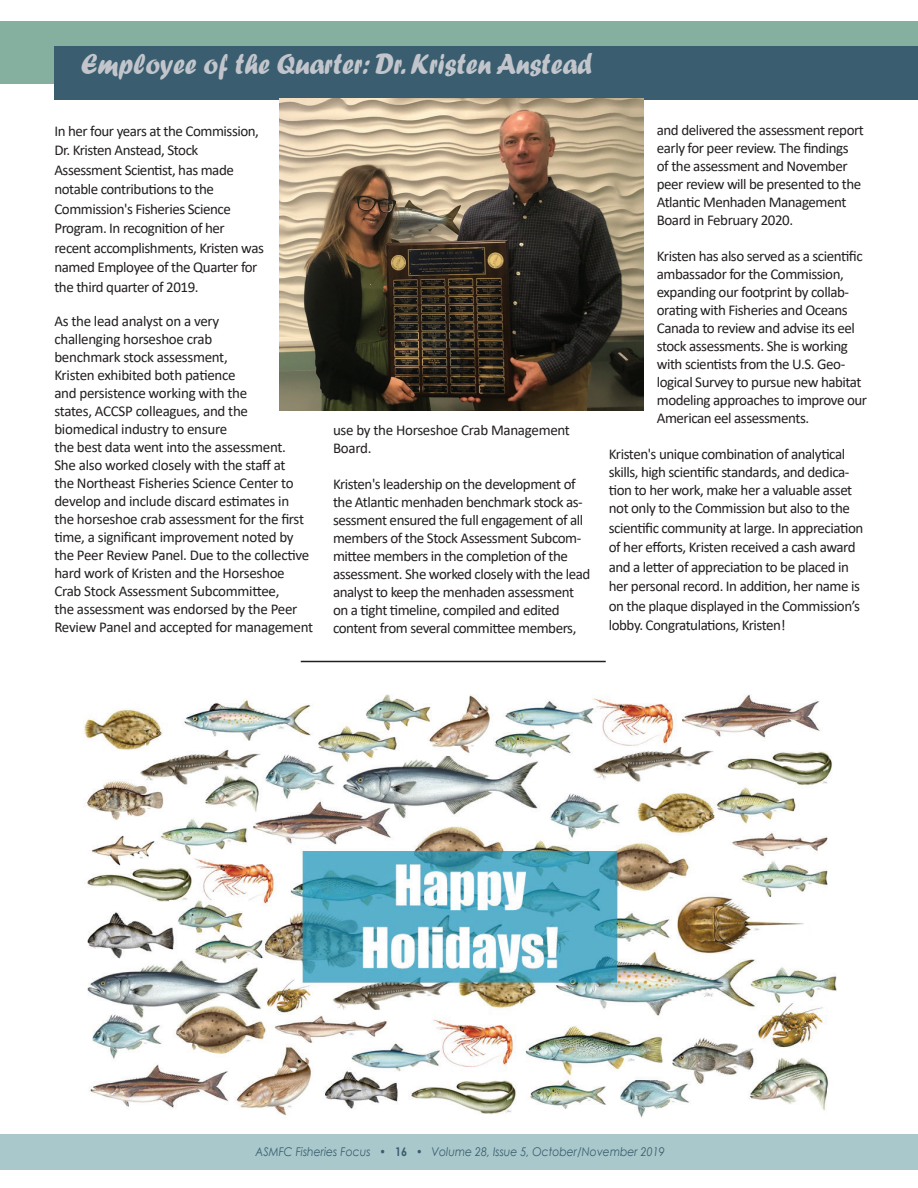
<style>
.page{position:relative;width:918px;height:1188px;background:#fff}
.page>*{position:absolute;margin:0;border:0;box-sizing:border-box;transform-origin:0 0}
.t1{font:30px "Forte";color:#c2c6cc;scale:.9 1}
.t2{font:15px/18px "Calibri";letter-spacing:-.03em;color:#231f20}
.t3{font:italic 12px "Century Gothic";color:#3a5d6f;scale:.9 1}
.s1{font-style:normal}
.s2{font-weight:700;font-style:normal}
</style>
<div class="page">
<div style="left:0;top:21px;width:918px;height:63px;background:#85af9e"></div>
<div style="left:0;top:1134px;width:918px;height:36px;background:#a9c8cb"></div>
<div style="left:54px;top:46px;width:864px;height:54px;background:#3a5d6f"></div>
<img style="left:84px;top:694px;width:752px;height:424px">
<img style="left:279px;top:99px;width:364px;height:312px">
<hr style="left:301px;top:661px;width:305px;height:1px;background:#231f20">
<h1 class="t1" style="left:81px;top:46px;width:570px">Employee of the Quarter: Dr. Kristen Anstead</h1>
<p class="t2" style="left:54px;top:121px;width:211px;line-height:19.5px">In her four years at the Commission,<br>Dr. Kristen Anstead, Stock<br>Assessment Scientist, has made notable contributions to the<br>Commission's Fisheries Science<br>Program. In recognition of her recent accomplishments, Kristen was named Employee of the Quarter for the third quarter of 2019.</p>
<p class="t2" style="left:54px;top:312px;width:260px">As the lead analyst on a very<br>challenging horseshoe crab<br>benchmark stock assessment,<br>Kristen exhibited both patience<br>and persistence working with the<br>states, ACCSP colleagues, and the biomedical industry to ensure<br>the best data went into the assessment.<br>She also worked closely with the staff at<br>the Northeast Fisheries Science Center to develop and include discard estimates in<br>the horseshoe crab assessment for the first time, a significant improvement noted by the Peer Review Panel. Due to the collective hard work of Kristen and the Horseshoe Crab Stock Assessment Subcommittee,<br>the assessment was endorsed by the Peer Review Panel and accepted for management</p>
<p class="t2" style="left:333px;top:421px;width:238px">use by the Horseshoe Crab Management<br>Board.</p>
<p class="t2" style="left:333px;top:475px;width:259px">Kristen's leadership on the development of the Atlantic menhaden benchmark stock as&shy;sessment ensured the full engagement of all members of the Stock Assessment Subcom&shy;mittee members in the completion of the assessment. She worked closely with the lead analyst to keep the menhaden assessment on a tight timeline, compiled and edited content from several committee members,</p>
<p class="t2" style="left:657px;top:121px;width:209px">and delivered the assessment report early for peer review. The findings of the assessment and November peer review will be presented to the<br>Atlantic Menhaden Management<br>Board in February 2020.</p>
<p class="t2" style="left:657px;top:247px;width:212px">Kristen has also served as a scientific ambassador for the Commission, expanding our footprint by collab&shy;orating with Fisheries and Oceans Canada to review and advise its eel stock assessments. She is working with scientists from the U.S. Geo&shy;logical Survey to pursue new habitat modeling approaches to improve our American eel assessments.</p>
<p class="t2" style="left:609px;top:445px;width:245px">Kristen's unique combination of analytical skills, high scientific standards, and dedica&shy;tion to her work, make her a valuable asset not only to the Commission but also to the</p>
<p class="t2" style="left:609px;top:518px;width:256px;line-height:19.5px">scientific community at large. In appreciation of her efforts, Kristen received a cash award and a letter of appreciation to be placed in her personal record. In addition, her name is on the plaque displayed in the Commission’s lobby. Congratulations, Kristen!</p>
<p class="t3" style="left:255px;top:1143px;width:456px">ASMFC Fisheries Focus <span class="s1">•</span> <span class="s2">16</span> <span class="s1">•</span> Volume 28, Issue 5, October/November 2019</p>
</div>
